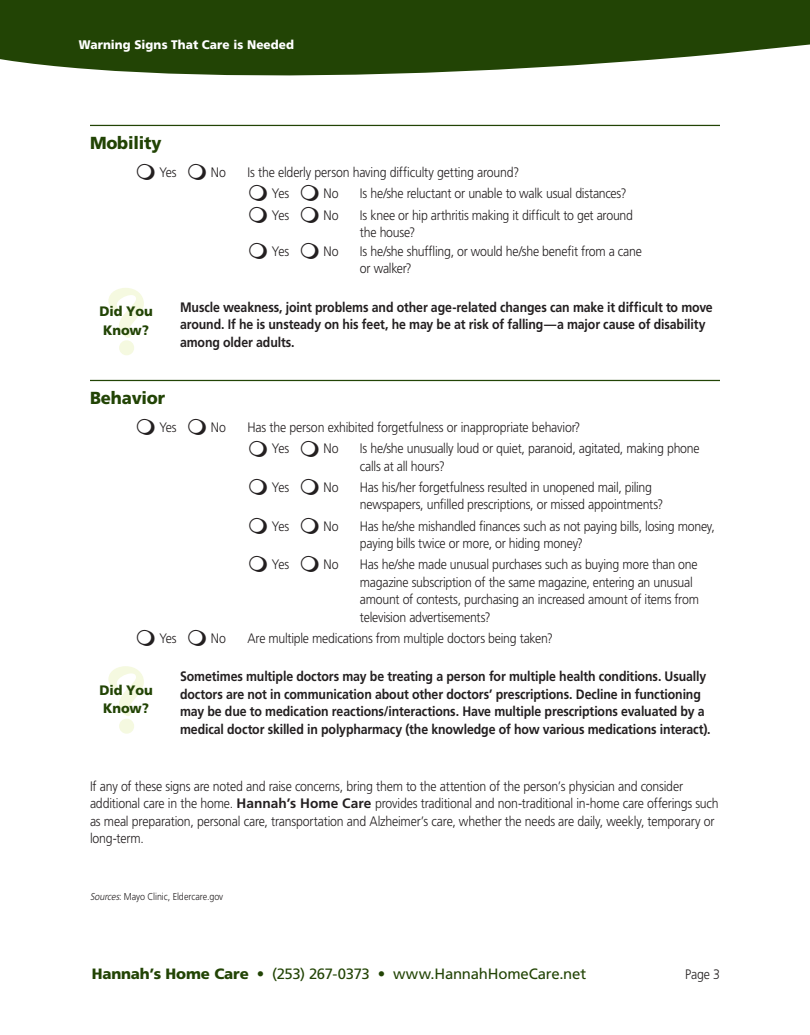
<style>
.page{position:relative;width:810px;height:1035px;background:#fff}
.page>*{position:absolute;margin:0;border:0;box-sizing:border-box;transform-origin:0 0}
.Subtitle_14_-_Rule_A{font:900 17.38px "Frutiger";letter-spacing:-.01em;color:#224405;scale:.95 1}
.t1{font:15px "Frutiger";letter-spacing:-.015em;color:#224405}
.Body_Text_Y_N_Questi{font:300 13.75px/17.4px "Frutiger";letter-spacing:-.02em;color:#231f20;scale:.9 1}
.Body_Text_Did_You_Kn{font:700 13.75px/17.4px "Frutiger";letter-spacing:-.01em;color:#231f20;scale:.9 1}
.Body_Text{font:300 13.75px/17.4px "Frutiger";letter-spacing:-.015em;color:#231f20;scale:.9 1}
.t2{font:900 13.75px/18.6px "Frutiger";letter-spacing:-.01em;color:#224405;scale:.95 1}
.t3{font:900 12.5px "Frutiger";letter-spacing:.005em;color:#fff;scale:.95 1}
.Source___Tips___Etc{font:300 10px "Frutiger";letter-spacing:-.005em;color:#231f20;scale:.9 1}
.s1{font-weight:700}
.s2{font-style:italic}
.s3{font-weight:900}
</style>
<div class="page">
<div style="left:0;top:0;width:810px;height:25px;background:#224405"></div>
<svg style="left:0;top:25px;width:810px;height:51px;fill:#224405"></svg>
<hr style="left:90px;top:125px;width:630px;height:1px;background:#224405">
<hr style="left:90px;top:380px;width:630px;height:1px;background:#224405">
<svg style="left:108px;top:288px;width:36px;height:67px"></svg>
<svg style="left:108px;top:666px;width:36px;height:68px"></svg>
<p class="t3" style="left:79px;top:37px;width:228px">Warning Signs That Care is Needed</p>
<p class="Subtitle_14_-_Rule_A" style="left:90px;top:132px;width:77px">Mobility</p>
<p class="Body_Text_Y_N_Questi" style="left:159px;top:164px;width:21px">Yes</p>
<p class="Body_Text_Y_N_Questi" style="left:211px;top:164px;width:18px">No</p>
<p class="Body_Text_Y_N_Questi" style="left:247px;top:164px;width:304px">Is the elderly person having difficulty getting around?</p>
<p class="Body_Text_Y_N_Questi" style="left:272px;top:185px;width:21px">Yes</p>
<p class="Body_Text_Y_N_Questi" style="left:323px;top:185px;width:18px">No</p>
<p class="Body_Text_Y_N_Questi" style="left:360px;top:185px;width:298px">Is he/she reluctant or unable to walk usual distances?</p>
<p class="Body_Text_Y_N_Questi" style="left:272px;top:206px;width:21px">Yes</p>
<p class="Body_Text_Y_N_Questi" style="left:323px;top:206px;width:18px">No</p>
<p class="Body_Text_Y_N_Questi" style="left:360px;top:206px;width:305px">Is knee or hip arthritis making it difficult to get around the house?</p>
<p class="Body_Text_Y_N_Questi" style="left:272px;top:242px;width:21px">Yes</p>
<p class="Body_Text_Y_N_Questi" style="left:323px;top:242px;width:18px">No</p>
<p class="Body_Text_Y_N_Questi" style="left:360px;top:242px;width:315px">Is he/she shuffling, or would he/she benefit from a cane or walker?</p>
<p class="t2" style="left:100px;top:302px;width:57px">Did You<br>Know?</p>
<p class="Body_Text_Did_You_Kn" style="left:180px;top:298px;width:594px">Muscle weakness, joint problems and other age-related changes can make it difficult to move around. If he is unsteady on his feet, he may be at risk of falling—a major cause of disability among older adults.</p>
<p class="Subtitle_14_-_Rule_A" style="left:90px;top:387px;width:81px">Behavior</p>
<p class="Body_Text_Y_N_Questi" style="left:159px;top:419px;width:21px">Yes</p>
<p class="Body_Text_Y_N_Questi" style="left:211px;top:419px;width:18px">No</p>
<p class="Body_Text_Y_N_Questi" style="left:247px;top:419px;width:371px">Has the person exhibited forgetfulness or inappropriate behavior?</p>
<p class="Body_Text_Y_N_Questi" style="left:272px;top:440px;width:21px">Yes</p>
<p class="Body_Text_Y_N_Questi" style="left:323px;top:440px;width:18px">No</p>
<p class="Body_Text_Y_N_Questi" style="left:360px;top:440px;width:379px">Is he/she unusually loud or quiet, paranoid, agitated, making phone calls at all hours?</p>
<p class="Body_Text_Y_N_Questi" style="left:272px;top:479px;width:21px">Yes</p>
<p class="Body_Text_Y_N_Questi" style="left:323px;top:479px;width:18px">No</p>
<p class="Body_Text_Y_N_Questi" style="left:360px;top:479px;width:339px">Has his/her forgetfulness resulted in unopened mail, piling newspapers, unfilled prescriptions, or missed appointments?</p>
<p class="Body_Text_Y_N_Questi" style="left:272px;top:517px;width:21px">Yes</p>
<p class="Body_Text_Y_N_Questi" style="left:323px;top:517px;width:18px">No</p>
<p class="Body_Text_Y_N_Questi" style="left:360px;top:517px;width:396px">Has he/she mishandled finances such as not paying bills, losing money, paying bills twice or more, or hiding money?</p>
<p class="Body_Text_Y_N_Questi" style="left:272px;top:556px;width:21px">Yes</p>
<p class="Body_Text_Y_N_Questi" style="left:323px;top:556px;width:18px">No</p>
<p class="Body_Text_Y_N_Questi" style="left:360px;top:556px;width:378px">Has he/she made unusual purchases such as buying more than one magazine subscription of the same magazine, entering an unusual amount of contests, purchasing an increased amount of items from television advertisements?</p>
<p class="Body_Text_Y_N_Questi" style="left:159px;top:629px;width:21px">Yes</p>
<p class="Body_Text_Y_N_Questi" style="left:211px;top:629px;width:18px">No</p>
<p class="Body_Text_Y_N_Questi" style="left:247px;top:629px;width:341px">Are multiple medications from multiple doctors being taken?</p>
<p class="t2" style="left:100px;top:680px;width:57px">Did You<br>Know?</p>
<p class="Body_Text_Did_You_Kn" style="left:180px;top:668px;width:591px">Sometimes multiple doctors may be treating a person for multiple health conditions. Usually doctors are not in communication about other doctors’ prescriptions. Decline in functioning may be due to medication reactions/interactions. Have multiple prescriptions evaluated by a medical doctor skilled in polypharmacy (the knowledge of how various medications interact).</p>
<p class="Body_Text" style="left:90px;top:777px;width:700px">If any of these signs are noted and raise concerns, bring them to the attention of the person’s physician and consider additional care in the home. <span class="s1">Hannah’s Home Care</span> provides traditional and non-traditional in-home care offerings such as meal preparation, personal care, transportation and Alzheimer’s care, whether the needs are daily, weekly, temporary or long‑term.</p>
<p class="Source___Tips___Etc" style="left:90px;top:891px;width:150px"><span class="s2">Sources</span>: Mayo Clinic, Eldercare.gov</p>
<p class="t1" style="left:92px;top:965px;width:496px"><span class="s3">Hannah’s Home Care</span> • (253) 267-0373 • www.HannahHomeCare.net</p>
<p class="Body_Text" style="left:685px;top:965px;width:40px">Page 3</p>
</div>
